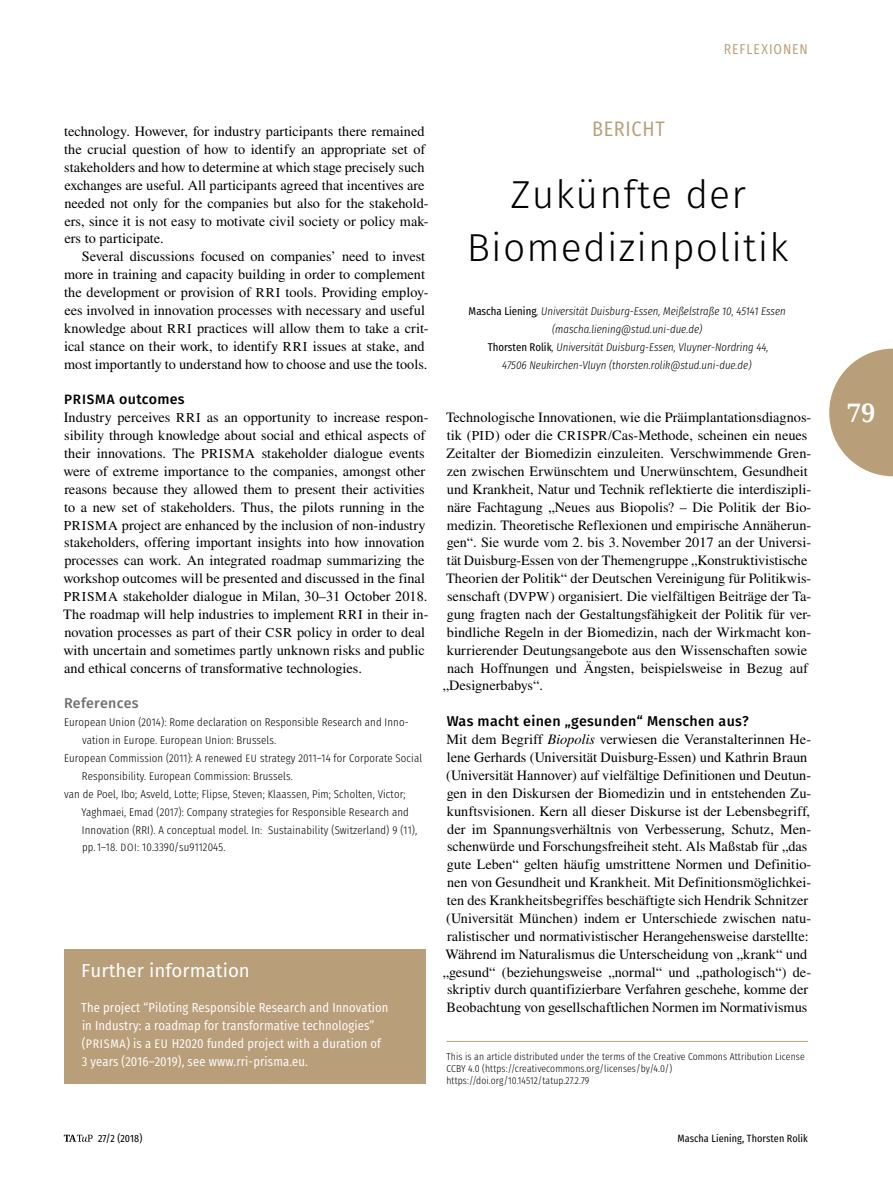
<style>
.page{position:relative;width:893px;height:1191px;background:#fff}
.page>*{position:absolute;margin:0;border:0;box-sizing:border-box;transform-origin:0 0}
._45_0_Reflexionen_Ue{font:300 39px/53.6px "Fira Sans";letter-spacing:.03em;color:#000;text-align:center}
.t1{font:700 25.5px "Droid Serif";color:#fff}
._45_Reflexionen_Sekt{font:21px "Fira Sans Condensed";letter-spacing:.035em;color:#b99f79}
._19_50_Anhang_Weiter{font:18.75px "Fira Sans";color:#fff}
._12_1_GTO{font:14.25px/17.9px "Nimbus Rom No 9 L";letter-spacing:.005em;color:#000}
._12_1d_GTO_2_LZ_vor{font:14.25px/17.9px "Nimbus Rom No 9 L";letter-spacing:.005em;color:#000}
._10_1_GT{font:14.25px/17.9px "Nimbus Rom No 9 L";letter-spacing:.005em;color:#000}
._45_2_Reflexionen_Ue{font:500 14.25px "Fira Sans";letter-spacing:.02em;color:#000}
.t2{font:14.25px "Fira Sans Condensed";letter-spacing:.065em;color:#b99f79}
._18_00_Anhang_Litera{font:500 14.25px "Fira Sans";letter-spacing:.02em;color:#707172}
._19_51_Anhang_Weiter{font:13.05px/17.9px "Fira Sans Condensed";letter-spacing:.01em;color:#fff}
._18_10_Anhang_Litera{font:300 11.25px/17.9px "Fira Sans Condensed";letter-spacing:.01em;color:#000}
._04_1_Meta_Autor--mi{font:italic 300 11.25px/17.9px "Fira Sans Condensed";color:#000;text-align:center}
.t3{font:10.5px "Fira Sans Condensed";letter-spacing:.01em;color:#000}
._07_1_Meta_Lizenz{font:300 10.05px/12px "Fira Sans Condensed";letter-spacing:.01em;color:#000}
._07_2_Meta_DOI{font:300 10.05px "Fira Sans Condensed";letter-spacing:.01em;color:#000}
.s1{font-size:13.5px}
.s2{font-size:10.65px}
.s3{font-size:12.45px}
.s4{font-weight:400;font-style:normal}
.s5{font-style:italic}
</style>
<div class="page">
<div style="left:64px;top:949px;width:361px;height:134px;background:#b99f79"></div>
<hr style="left:446px;top:1041px;width:362px;height:1px;background:#b99f79">
<svg style="left:829px;top:349px;width:64px;height:127px"></svg>
<svg style="left:64px;top:1134px;width:29px;height:7px"></svg>
<p class="t2" style="left:724px;top:36px;width:85px">REFLEXIONEN</p>
<p class="_12_1_GTO" style="left:64px;top:122px;width:366px">technology. However, for industry participants there remained the crucial question of how to identify an appropriate set of stakeholders and how to determine at which stage precisely such exchanges are useful. All participants agreed that incentives are needed not only for the companies but also for the stakehold&shy;ers, since it is not easy to motivate civil society or policy mak&shy;ers to participate.</p>
<p class="_10_1_GT" style="left:64px;top:247px;width:366px;text-indent:18px">Several discussions focused on companies’ need to invest more in training and capacity building in order to complement the development or provision of <span class="s1">RRI</span> tools. Providing employ&shy;ees involved in innovation processes with necessary and useful knowledge about <span class="s1">RRI</span> practices will allow them to take a crit&shy;ical stance on their work, to identify <span class="s1">RRI</span> issues at stake, and most importantly to understand how to choose and use the tools.</p>
<p class="_45_2_Reflexionen_Ue" style="left:64px;top:388px;width:122px"><span class="s1">PRISMA</span> outcomes</p>
<p class="_12_1_GTO" style="left:63px;top:408px;width:367px">Industry perceives <span class="s1">RRI</span> as an opportunity to increase respon&shy;sibility through knowledge about social and ethical aspects of their innovations. The <span class="s1">PRISMA</span> stakeholder dialogue events were of extreme importance to the companies, amongst other reasons because they allowed them to present their activities to a new set of stakeholders. Thus, the pilots running in the <span class="s1">PRISMA</span> project are enhanced by the inclusion of non-industry stakeholders, offering important insights into how innovation processes can work. An integrated roadmap summarizing the workshop outcomes will be presented and discussed in the final <span class="s1">PRISMA</span> stakeholder dialogue in Milan, 30–31 October 2018.<br>The roadmap will help industries to implement <span class="s1">RRI</span> in their in&shy;novation processes as part of their <span class="s1">CSR</span> policy in order to deal with uncertain and sometimes partly unknown risks and public and ethical concerns of transformative technologies.</p>
<p class="_18_00_Anhang_Litera" style="left:64px;top:692px;width:76px">References</p>
<p class="_18_10_Anhang_Litera" style="left:82px;top:712px;width:327px;text-indent:-18px">European Union (2014): Rome declaration on Responsible Research and Inno&shy;vation in Europe. European Union: Brussels.</p>
<p class="_18_10_Anhang_Litera" style="left:82px;top:748px;width:342px;text-indent:-18px">European Commission (2011): A renewed <span class="s2">EU</span> strategy 2011–14 for Corporate Social<br>Responsibility. European Commission: Brussels.</p>
<p class="_18_10_Anhang_Litera" style="left:82px;top:783px;width:337px;text-indent:-17px">van de Poel, Ibo; Asveld, Lotte; Flipse, Steven; Klaassen, Pim; Scholten, Victor; Yaghmaei, Emad (2017): Company strategies for Responsible Research and Innovation (RRI). A conceptual model. In: Sustainability (Switzerland) 9 (11), pp.1–18. <span class="s2">DOI</span>: 10.3390/su9112045.</p>
<p class="_19_50_Anhang_Weiter" style="left:81px;top:955px;width:170px">Further information</p>
<p class="_19_51_Anhang_Weiter" style="left:81px;top:997px;width:309px">The project “Piloting Responsible Research and Innovation in Industry: a roadmap for transformative technologies” (<span class="s3">PRISMA</span>) is a <span class="s3">EU</span> H2020 funded project with a duration of 3 years (2016–2019), see www.rri-prisma.eu.</p>
<p class="_45_Reflexionen_Sekt" style="left:592px;top:110px;width:74px">BERICHT</p>
<p class="_45_0_Reflexionen_Ue" style="left:467px;top:167px;width:323px">Zukünfte der<br>Biomedizinpolitik</p>
<p class="_04_1_Meta_Autor--mi" style="left:469px;top:302px;width:319px"><span class="s4">Mascha Liening</span>, Universität Duisburg-Essen, Meißelstraße 10, 45141 Essen (mascha.liening@stud.uni-due.de)</p>
<p class="_04_1_Meta_Autor--mi" style="left:488px;top:338px;width:282px"><span class="s4">Thorsten Rolik</span>, Universität Duisburg-Essen, Vluyner-Nordring 44,<br>47506 Neukirchen-Vluyn (thorsten.rolik@stud.uni-due.de)</p>
<p class="_12_1d_GTO_2_LZ_vor" style="left:443px;top:408px;width:370px">Technologische Innovationen, wie die Präimplantationsdiagnos&shy;tik (<span class="s1">PID</span>) oder die <span class="s1">CRISPR</span>/Cas-Methode, scheinen ein neues Zeitalter der Biomedizin einzuleiten. Verschwimmende Gren&shy;zen zwischen Erwünschtem und Unerwünschtem, Gesundheit und Krankheit, Natur und Technik reflektierte die interdiszipli&shy;näre Fachtagung „Neues aus Biopolis? – Die Politik der Bio&shy;medizin. Theoretische Reflexionen und empirische Annäherun&shy;gen“. Sie wurde vom 2. bis 3. November 2017 an der Universi&shy;tät Duisburg-Essen von der Themengruppe „Konstruktivistische Theorien der Politik“ der Deutschen Vereinigung für Politikwis&shy;senschaft (<span class="s1">DVPW</span>) organisiert. Die vielfältigen Beiträge der Ta&shy;gung fragten nach der Gestaltungsfähigkeit der Politik für ver&shy;bindliche Regeln in der Biomedizin, nach der Wirkmacht kon&shy;kurrierender Deutungsangebote aus den Wissenschaften sowie nach Hoffnungen und Ängsten, beispielsweise in Bezug auf „Designerbabys“.</p>
<p class="_45_2_Reflexionen_Ue" style="left:447px;top:710px;width:304px">Was macht einen „gesunden“ Menschen aus?</p>
<p class="_12_1_GTO" style="left:443px;top:730px;width:370px;text-align:center">Mit dem Begriff <span class="s5">Biopolis</span> verwiesen die Veranstalterinnen He&shy;lene Gerhards (Universität Duisburg-Essen) und Kathrin Braun (Universität Hannover) auf vielfältige Definitionen und Deutun&shy;gen in den Diskursen der Biomedizin und in entstehenden Zu&shy;kunftsvisionen. Kern all dieser Diskurse ist der Lebensbegriff, der im Spannungsverhältnis von Verbesserung, Schutz, Men&shy;schenwürde und Forschungsfreiheit steht. Als Maßstab für „das gute Leben“ gelten häufig umstrittene Normen und Definitio&shy;nen von Gesundheit und Krankheit. Mit Definitionsmöglichkei&shy;ten des Krankheitsbegriffes beschäftigte sich Hendrik Schnitzer (Universität München) indem er Unterschiede zwischen natu&shy;ralistischer und normativistischer Herangehensweise darstellte:<br>Während im Naturalismus die Unterscheidung von „krank“ und „gesund“ (beziehungsweise „normal“ und „pathologisch“) de&shy;skriptiv durch quantifizierbare Verfahren geschehe, komme der Beobachtung von gesellschaftlichen Normen im Normativismus</p>
<p class="_07_1_Meta_Lizenz" style="left:446px;top:1049px;width:360px">This is an article distributed under the terms of the Creative Commons Attribution License<br>CCBY 4.0 (https://creativecommons.org/licenses/by/4.0/)</p>
<p class="_07_2_Meta_DOI" style="left:446px;top:1071px;width:144px">https://doi.org/10.14512/tatup.27.2.79</p>
<p class="t3" style="left:98px;top:1128px;width:46px">27/2 (2018)</p>
<p class="t3" style="left:677px;top:1128px;width:132px">Mascha Liening, Thorsten Rolik</p>
<h2 class="t1" style="left:847px;top:397px;width:30px">79</h2>
</div>
